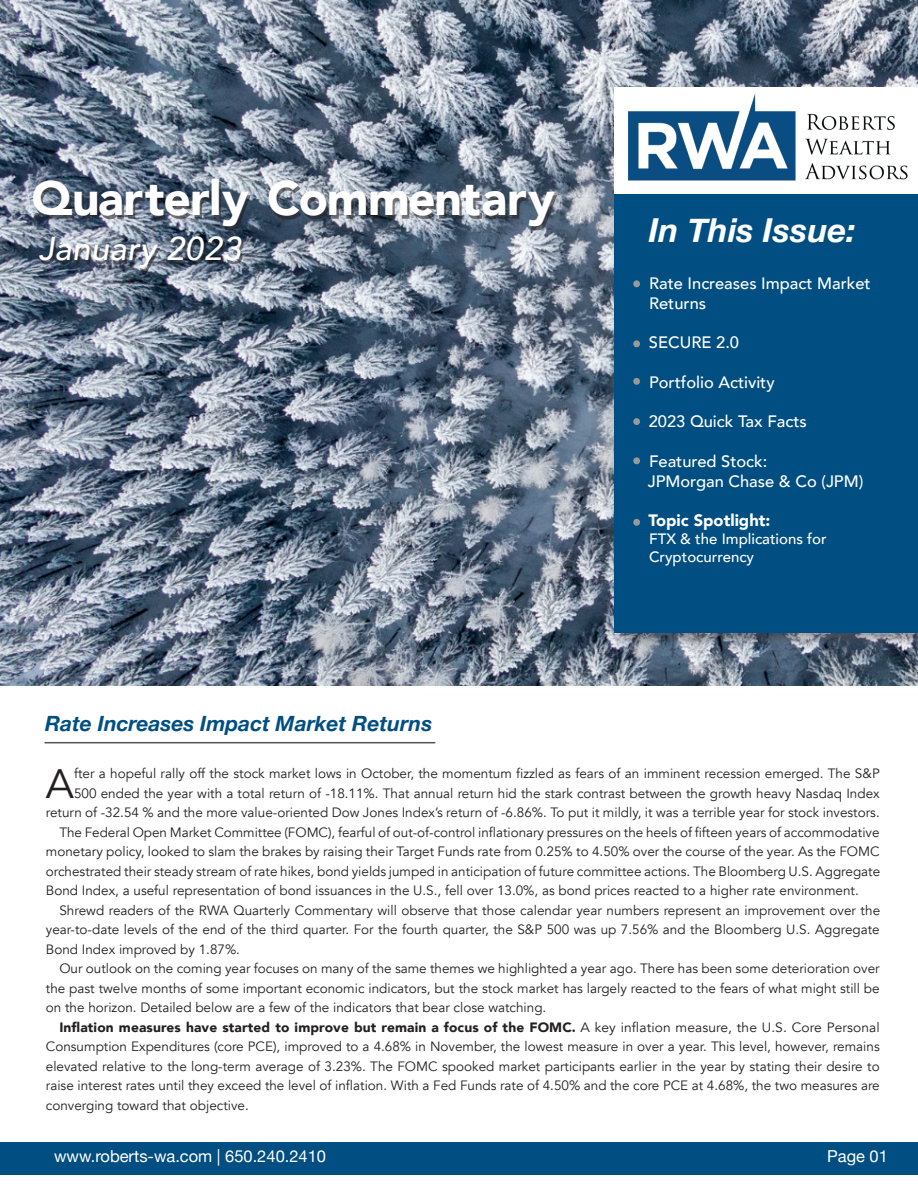
<style>
.page{position:relative;width:918px;height:1188px;background:#fff}
.page>*{position:absolute;margin:0;border:0;box-sizing:border-box;transform-origin:0 0}
.t1{font:60px "Minion Pro";color:#999}
.t2{font:900 48px "Avenir";letter-spacing:-.015em;color:#fff}
.Paragraph_Style_1{font:41.1px "Avenir";color:#231f20}
.t3{font:italic 700 33px "Helvetica Neue";color:#fff}
.t4{font:italic 500 33px "Avenir";letter-spacing:.01em;color:#fff}
.subheader{font:italic 700 21px "Helvetica Neue";color:#014e82}
.t5{font:500 16.5px/19.8px "Avenir";color:#fff}
.t6{font:16.5px "Helvetica Neue";color:#fff}
.t7{font:900 16.5px "Avenir";color:#fff}
.t8{font:500 15px/18px "Avenir";color:#fff}
.Paragraph_Style_1-2{font:13.5px/19.5px "Avenir";color:#231f20;text-align:justify}
.s1{font-weight:900}
</style>
<div class="page">
<div style="left:0;top:1142px;width:918px;height:32px;background:#014e82"></div>
<img style="left:0;top:0;width:918px;height:685px">
<div style="left:35px;top:182px;width:522px;height:89px;background:#231f20;opacity:.58"></div>
<div style="left:605px;top:176px;width:313px;height:467px;background:#231f20;opacity:.18"></div>
<div style="left:615px;top:186px;width:303px;height:447px;background:#014e82"></div>
<div style="left:615px;top:87px;width:303px;height:106px;background:#fff"></div>
<img style="left:628px;top:94px;width:280px;height:87px">
<hr style="left:45px;top:742px;width:390px;height:1px;background:#545454">
<p class="t2" style="left:32px;top:157px;width:525px">Quarterly Commentary</p>
<p class="t4" style="left:38px;top:229px;width:204px">January 2023</p>
<p class="subheader" style="left:45px;top:707px;width:389px">Rate Increases Impact Market Returns</p>
<p class="t3" style="left:649px;top:204px;width:208px">In This Issue:</p>
<p class="t5" style="left:649px;top:272px;width:223px">Rate Increases Impact Market<br>Returns</p>
<p class="t5" style="left:649px;top:332px;width:92px">SECURE 2.0</p>
<p class="t5" style="left:649px;top:371px;width:127px">Portfolio Activity</p>
<p class="t5" style="left:649px;top:411px;width:160px">2023 Quick Tax Facts</p>
<p class="t5" style="left:649px;top:450px;width:120px">Featured Stock:</p>
<p class="t5" style="left:648px;top:470px;width:217px">JPMorgan Chase &amp; Co (JPM)</p>
<p class="t7" style="left:649px;top:506px;width:123px">Topic Spotlight:</p>
<p class="t8" style="left:649px;top:529px;width:179px">FTX &amp; the Implications for<br>Cryptocurrency</p>
<p class="t1" style="left:630px;top:227px;width:15px">.</p>
<p class="t1" style="left:630px;top:287px;width:15px">.</p>
<p class="t1" style="left:630px;top:325px;width:15px">.</p>
<p class="t1" style="left:630px;top:365px;width:15px">.</p>
<p class="t1" style="left:630px;top:404px;width:15px">.</p>
<p class="t1" style="left:630px;top:466px;width:15px">.</p>
<p class="Paragraph_Style_1-2" style="left:46px;top:764px;width:835px;text-align:right">fter a hopeful rally off the stock market lows in October, the momentum fizzled as fears of an imminent recession emerged. The S&amp;P<br>500 ended the year with a total return of -18.11%. That annual return hid the stark contrast between the growth heavy Nasdaq Index return of -32.54 % and the more value-oriented Dow Jones Index’s return of -6.86%. To put it mildly, it was a terrible year for stock investors.</p>
<p class="Paragraph_Style_1-2" style="left:46px;top:822px;width:836px;text-indent:13px">The Federal Open Market Committee (FOMC), fearful of out-of-control inflationary pressures on the heels of fifteen years of accommodative monetary policy, looked to slam the brakes by raising their Target Funds rate from 0.25% to 4.50% over the course of the year. As the FOMC orchestrated their steady stream of rate hikes, bond yields jumped in anticipation of future committee actions. The Bloomberg U.S. Aggregate Bond Index, a useful representation of bond issuances in the U.S., fell over 13.0%, as bond prices reacted to a higher rate environment.</p>
<p class="Paragraph_Style_1-2" style="left:46px;top:900px;width:836px;text-indent:13px">Shrewd readers of the RWA Quarterly Commentary will observe that those calendar year numbers represent an improvement over the year-to-date levels of the end of the third quarter. For the fourth quarter, the S&amp;P 500 was up 7.56% and the Bloomberg U.S. Aggregate Bond Index improved by 1.87%.</p>
<p class="Paragraph_Style_1-2" style="left:46px;top:959px;width:835px;text-indent:13px">Our outlook on the coming year focuses on many of the same themes we highlighted a year ago. There has been some deterioration over the past twelve months of some important economic indicators, but the stock market has largely reacted to the fears of what might still be on the horizon. Detailed below are a few of the indicators that bear close watching.</p>
<p class="Paragraph_Style_1-2" style="left:46px;top:1017px;width:835px;text-indent:13px"><span class="s1">Inflation measures have started to improve but remain a focus of the FOMC.</span> A key inflation measure, the U.S. Core Personal Consumption Expenditures (core PCE), improved to a 4.68% in November, the lowest measure in over a year. This level, however, remains elevated relative to the long-term average of 3.23%. The FOMC spooked market participants earlier in the year by stating their desire to raise interest rates until they exceed the level of inflation. With a Fed Funds rate of 4.50% and the core PCE at 4.68%, the two measures are converging toward that objective.</p>
<p class="Paragraph_Style_1" style="left:46px;top:759px;width:30px">A</p>
<p class="t6" style="left:54px;top:1145px;width:273px">www.roberts-wa.com | 650.240.2410</p>
<p class="t6" style="left:827px;top:1145px;width:62px">Page 01</p>
</div>
